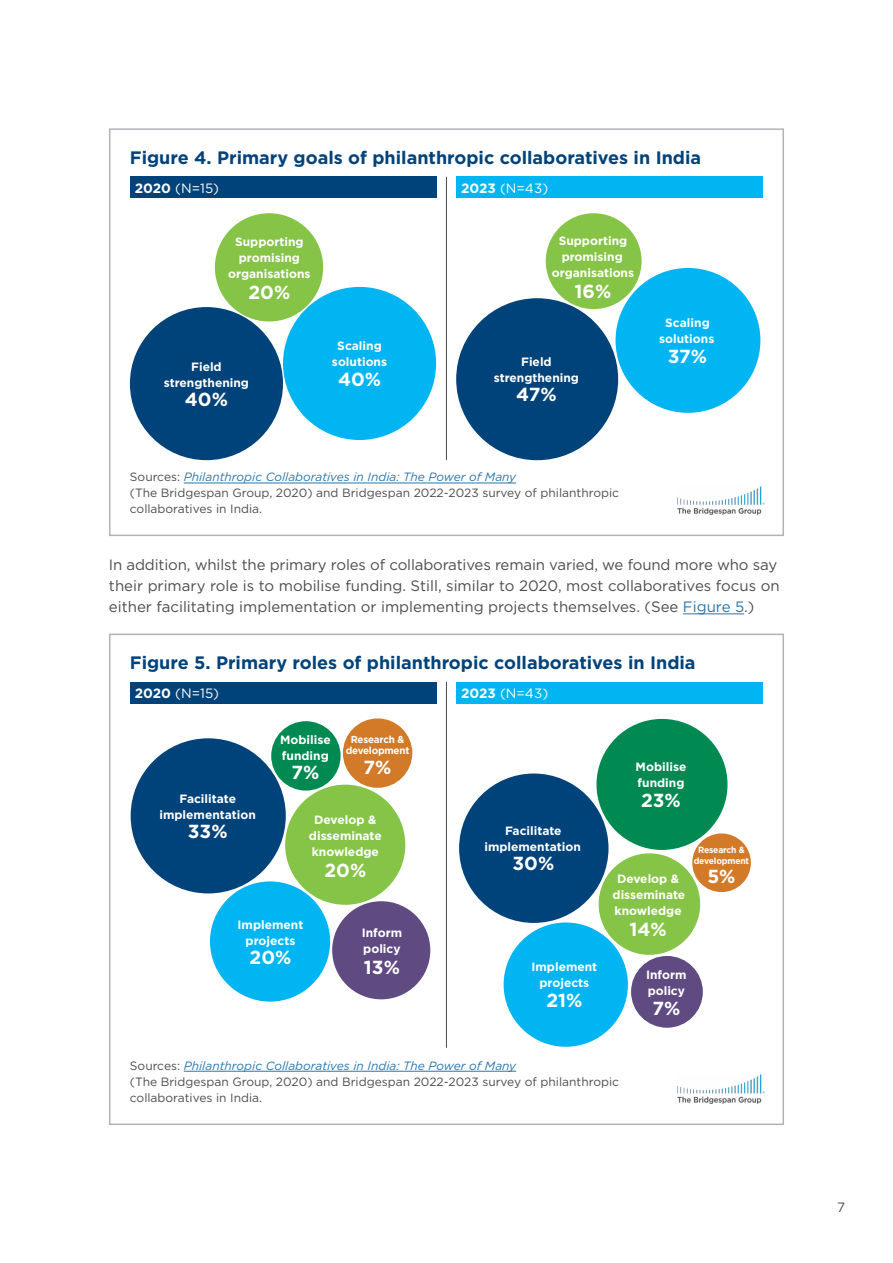
<style>
.page{position:relative;width:893px;height:1263px;background:#fff}
.page>*{position:absolute;margin:0;border:0;box-sizing:border-box;transform-origin:0 0}
.t1{font:700 18.9px "Gotham";color:#fff}
.t2{font:700 18px "Gotham";color:#00427a}
.t3{font:15px/21px "Gotham";color:#4c4d50}
.t4{font:13.5px "Gotham";color:#fff}
.t5{font:13.5px "Gotham";color:#4c4d50}
.t6{font:700 12px/15.9px "Gotham";color:#fff;text-align:center}
.t7{font:12px/15.9px "Gotham";color:#4c4d50}
.t8{font:700 10.2px/11.4px "Gotham";letter-spacing:-.02em;color:#fff;text-align:center}
.t9{font:700 9px/10.8px "Gotham";letter-spacing:-.02em;color:#fff;text-align:center;scale:.95 1}
.s1{font-weight:700}
.s2{font-style:italic;color:#2a75a9}
.s3{color:#2a75a9}
</style>
<div class="page">
<hr style="left:683px;top:614px;width:61px;height:1px;background:#2a75a9">
<hr style="left:184px;top:483px;width:332px;height:1px;background:#2a75a9">
<div style="left:130px;top:177px;width:306px;height:21px;background:#00427a"></div>
<div style="left:456px;top:177px;width:307px;height:21px;background:#00b5f1"></div>
<hr style="left:446px;top:177px;width:1px;height:283px;background:#4c4d50">
<div style="left:130px;top:307px;width:153px;height:153px;background:#00427a;border-radius:50%"></div>
<div style="left:283px;top:287px;width:153px;height:153px;background:#00b5f1;border-radius:50%"></div>
<div style="left:215px;top:213px;width:108px;height:108px;background:#85c446;border-radius:50%"></div>
<div style="left:456px;top:298px;width:162px;height:162px;background:#00427a;border-radius:50%"></div>
<div style="left:615px;top:268px;width:145px;height:145px;background:#00b5f1;border-radius:50%"></div>
<div style="left:546px;top:213px;width:96px;height:96px;background:#85c446;border-radius:50%"></div>
<div style="left:109px;top:128px;width:675px;height:408px;border:2px solid #b0b3b8"></div>
<img style="left:677px;top:486px;width:88px;height:29px">
<hr style="left:184px;top:1071px;width:332px;height:1px;background:#2a75a9">
<div style="left:130px;top:682px;width:306px;height:21px;background:#00427a"></div>
<div style="left:456px;top:682px;width:307px;height:21px;background:#00b5f1"></div>
<hr style="left:446px;top:682px;width:1px;height:366px;background:#4c4d50">
<div style="left:285px;top:785px;width:120px;height:120px;background:#85c446;border-radius:50%"></div>
<div style="left:131px;top:738px;width:155px;height:155px;background:#00427a;border-radius:50%"></div>
<div style="left:210px;top:881px;width:120px;height:120px;background:#00b5f1;border-radius:50%"></div>
<div style="left:332px;top:901px;width:98px;height:98px;background:#604a82;border-radius:50%"></div>
<div style="left:271px;top:721px;width:70px;height:69px;background:#008a52;border-radius:50%"></div>
<div style="left:343px;top:718px;width:69px;height:70px;background:#d37a28;border-radius:50%"></div>
<div style="left:599px;top:853px;width:101px;height:102px;background:#85c446;border-radius:50%"></div>
<div style="left:459px;top:773px;width:149px;height:150px;background:#00427a;border-radius:50%"></div>
<div style="left:504px;top:922px;width:124px;height:125px;background:#00b5f1;border-radius:50%"></div>
<div style="left:631px;top:956px;width:72px;height:72px;background:#604a82;border-radius:50%"></div>
<div style="left:596px;top:719px;width:131px;height:131px;background:#008a52;border-radius:50%"></div>
<div style="left:692px;top:833px;width:59px;height:59px;background:#d37a28;border-radius:50%"></div>
<div style="left:109px;top:634px;width:675px;height:491px;border:2px solid #b0b3b8"></div>
<img style="left:677px;top:1075px;width:88px;height:28px">
<h2 class="t2" style="left:130px;top:145px;width:573px">Figure 4. Primary goals of philanthropic collaboratives in India</h2>
<p class="t4" style="left:135px;top:179px;width:86px"><span class="s1">2020</span> (N=15)</p>
<p class="t4" style="left:461px;top:179px;width:89px"><span class="s1">2023</span> (N=43)</p>
<p class="t6" style="left:228px;top:234px;width:84px">Supporting promising organisations</p>
<h1 class="t1" style="left:248px;top:280px;width:43px">20%</h1>
<p class="t6" style="left:164px;top:358px;width:87px">Field strengthening</p>
<h1 class="t1" style="left:185px;top:387px;width:45px">40%</h1>
<p class="t6" style="left:332px;top:338px;width:57px">Scaling solutions</p>
<h1 class="t1" style="left:338px;top:366px;width:45px">40%</h1>
<p class="t6" style="left:552px;top:232px;width:84px">Supporting promising organisations</p>
<h1 class="t1" style="left:575px;top:279px;width:38px">16%</h1>
<p class="t6" style="left:494px;top:354px;width:87px">Field strengthening</p>
<h1 class="t1" style="left:516px;top:382px;width:42px">47%</h1>
<p class="t6" style="left:659px;top:315px;width:57px">Scaling solutions</p>
<h1 class="t1" style="left:668px;top:343px;width:41px">37%</h1>
<p class="t7" style="left:130px;top:469px;width:491px">Sources: <span class="s2">Philanthropic Collaboratives in India: The Power of Many<br></span>(The Bridgespan Group, 2020) and Bridgespan 2022-2023 survey of philanthropic collaboratives in India.</p>
<p class="t3" style="left:109px;top:554px;width:672px">In addition, whilst the primary roles of collaboratives remain varied, we found more who say their primary role is to mobilise funding. Still, similar to 2020, most collaboratives focus on either facilitating implementation or implementing projects themselves. (See <span class="s3">Figure 5</span>.)</p>
<h2 class="t2" style="left:130px;top:651px;width:567px">Figure 5. Primary roles of philanthropic collaboratives in India</h2>
<p class="t4" style="left:135px;top:685px;width:86px"><span class="s1">2020</span> (N=15)</p>
<p class="t4" style="left:461px;top:685px;width:89px"><span class="s1">2023</span> (N=43)</p>
<p class="t6" style="left:280px;top:731px;width:52px;text-align:left">Mobilise funding</p>
<h1 class="t1" style="left:291px;top:760px;width:29px">7%</h1>
<p class="t8" style="left:346px;top:733px;width:65px">Research &amp; development</p>
<h1 class="t1" style="left:364px;top:755px;width:29px">7%</h1>
<p class="t6" style="left:636px;top:759px;width:52px;text-align:left">Mobilise funding</p>
<p class="t6" style="left:179px;top:790px;width:58px">Facilitate</p>
<h1 class="t1" style="left:641px;top:787px;width:41px">23%</h1>
<p class="t6" style="left:160px;top:806px;width:98px">implementation</p>
<h1 class="t1" style="left:188px;top:819px;width:41px">33%</h1>
<p class="t6" style="left:309px;top:811px;width:74px">Develop &amp; disseminate knowledge</p>
<h1 class="t1" style="left:324px;top:857px;width:43px">20%</h1>
<p class="t6" style="left:484px;top:823px;width:98px">Facilitate implementation</p>
<h1 class="t1" style="left:512px;top:851px;width:43px">30%</h1>
<p class="t6" style="left:613px;top:870px;width:74px">Develop &amp; disseminate knowledge</p>
<h1 class="t1" style="left:629px;top:916px;width:39px">14%</h1>
<p class="t6" style="left:238px;top:916px;width:67px">Implement projects</p>
<h1 class="t1" style="left:250px;top:945px;width:43px">20%</h1>
<p class="t6" style="left:362px;top:925px;width:42px;text-align:left">Inform policy</p>
<h1 class="t1" style="left:364px;top:954px;width:37px">13%</h1>
<p class="t6" style="left:531px;top:959px;width:67px">Implement projects</p>
<h1 class="t1" style="left:546px;top:987px;width:38px">21%</h1>
<p class="t6" style="left:646px;top:966px;width:42px;text-align:left">Inform policy</p>
<h1 class="t1" style="left:652px;top:996px;width:29px">7%</h1>
<p class="t9" style="left:694px;top:844px;width:60px">Research &amp; development</p>
<h1 class="t1" style="left:707px;top:864px;width:30px">5%</h1>
<p class="t7" style="left:130px;top:1057px;width:491px">Sources: <span class="s2">Philanthropic Collaboratives in India: The Power of Many<br></span>(The Bridgespan Group, 2020) and Bridgespan 2022-2023 survey of philanthropic collaboratives in India.</p>
<p class="t5" style="left:837px;top:1199px;width:10px">7</p>
</div>
